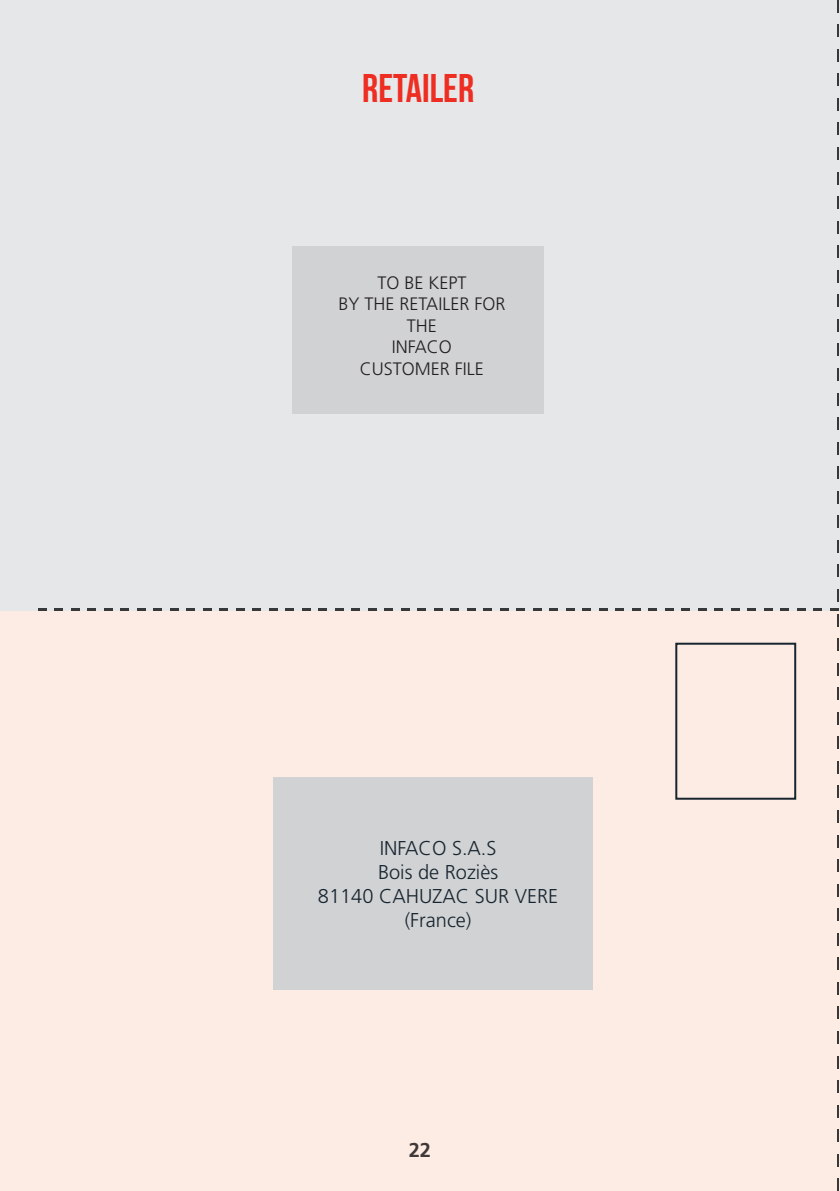
<style>
.page{position:relative;width:840px;height:1191px;background:#fff}
.page>*{position:absolute;margin:0;border:0;box-sizing:border-box;transform-origin:0 0}
.t1{font:700 40px "Bebas Neue";color:#ee2e22}
.t2{font:300 20px/24px "Frutiger Pro";color:#172530;text-align:center}
.t3{font:700 20px "Frutiger Pro";color:#231f20}
.t4{font:300 18px/21.6px "Frutiger Pro";color:#231f20;text-align:center}
</style>
<div class="page">
<div style="left:0;top:610px;width:839px;height:581px;background:#fdece3"></div>
<div style="left:409px;top:1142px;width:21px;height:14px;background:#fdece3"></div>
<div style="left:0;top:0;width:839px;height:610px;background:#e6e7e9"></div>
<div style="left:292px;top:246px;width:251px;height:167px;background:#d1d2d4"></div>
<div style="left:273px;top:777px;width:319px;height:212px;background:#d1d2d4"></div>
<div style="left:675px;top:642px;width:120px;height:157px;border:2px solid #172530"></div>
<svg style="left:813px;top:608px;width:8px;height:2px"></svg>
<svg style="left:797px;top:608px;width:7px;height:2px"></svg>
<svg style="left:780px;top:608px;width:8px;height:2px"></svg>
<svg style="left:764px;top:608px;width:7px;height:2px"></svg>
<svg style="left:747px;top:608px;width:8px;height:2px"></svg>
<svg style="left:731px;top:608px;width:7px;height:2px"></svg>
<svg style="left:714px;top:608px;width:8px;height:2px"></svg>
<svg style="left:698px;top:608px;width:7px;height:2px"></svg>
<svg style="left:681px;top:608px;width:8px;height:2px"></svg>
<svg style="left:665px;top:608px;width:7px;height:2px"></svg>
<svg style="left:648px;top:608px;width:8px;height:2px"></svg>
<svg style="left:632px;top:608px;width:7px;height:2px"></svg>
<svg style="left:615px;top:608px;width:8px;height:2px"></svg>
<svg style="left:599px;top:608px;width:8px;height:2px"></svg>
<svg style="left:582px;top:608px;width:8px;height:2px"></svg>
<svg style="left:566px;top:608px;width:8px;height:2px"></svg>
<svg style="left:549px;top:608px;width:8px;height:2px"></svg>
<svg style="left:533px;top:608px;width:8px;height:2px"></svg>
<svg style="left:516px;top:608px;width:8px;height:2px"></svg>
<svg style="left:500px;top:608px;width:8px;height:2px"></svg>
<svg style="left:483px;top:608px;width:8px;height:2px"></svg>
<svg style="left:467px;top:608px;width:8px;height:2px"></svg>
<svg style="left:450px;top:608px;width:8px;height:2px"></svg>
<svg style="left:434px;top:608px;width:8px;height:2px"></svg>
<svg style="left:417px;top:608px;width:8px;height:2px"></svg>
<svg style="left:401px;top:608px;width:8px;height:2px"></svg>
<svg style="left:384px;top:608px;width:8px;height:2px"></svg>
<svg style="left:368px;top:608px;width:8px;height:2px"></svg>
<svg style="left:335px;top:608px;width:24px;height:2px"></svg>
<svg style="left:285px;top:608px;width:41px;height:2px"></svg>
<svg style="left:236px;top:608px;width:41px;height:2px"></svg>
<svg style="left:186px;top:608px;width:42px;height:2px"></svg>
<svg style="left:137px;top:608px;width:42px;height:2px"></svg>
<svg style="left:120px;top:608px;width:9px;height:2px"></svg>
<svg style="left:87px;top:608px;width:25px;height:2px"></svg>
<svg style="left:71px;top:608px;width:9px;height:2px"></svg>
<svg style="left:38px;top:608px;width:25px;height:2px"></svg>
<svg style="left:836px;top:1178px;width:2px;height:13px"></svg>
<svg style="left:836px;top:1154px;width:2px;height:12px"></svg>
<svg style="left:836px;top:1129px;width:2px;height:12px"></svg>
<svg style="left:836px;top:1105px;width:2px;height:12px"></svg>
<svg style="left:836px;top:1080px;width:2px;height:12px"></svg>
<svg style="left:836px;top:1056px;width:2px;height:12px"></svg>
<svg style="left:836px;top:1031px;width:2px;height:12px"></svg>
<svg style="left:836px;top:1006px;width:2px;height:13px"></svg>
<svg style="left:836px;top:982px;width:2px;height:12px"></svg>
<svg style="left:836px;top:957px;width:2px;height:13px"></svg>
<svg style="left:836px;top:933px;width:2px;height:12px"></svg>
<svg style="left:836px;top:908px;width:2px;height:13px"></svg>
<svg style="left:836px;top:884px;width:2px;height:12px"></svg>
<svg style="left:836px;top:859px;width:2px;height:12px"></svg>
<svg style="left:836px;top:835px;width:2px;height:12px"></svg>
<svg style="left:836px;top:810px;width:2px;height:12px"></svg>
<svg style="left:836px;top:786px;width:2px;height:12px"></svg>
<svg style="left:836px;top:761px;width:2px;height:12px"></svg>
<svg style="left:836px;top:736px;width:2px;height:13px"></svg>
<svg style="left:836px;top:712px;width:2px;height:12px"></svg>
<svg style="left:836px;top:687px;width:2px;height:13px"></svg>
<svg style="left:836px;top:663px;width:2px;height:12px"></svg>
<svg style="left:836px;top:638px;width:2px;height:13px"></svg>
<svg style="left:829px;top:608px;width:9px;height:18px"></svg>
<svg style="left:837px;top:589px;width:1px;height:12px"></svg>
<svg style="left:837px;top:565px;width:1px;height:12px"></svg>
<svg style="left:837px;top:540px;width:1px;height:12px"></svg>
<svg style="left:837px;top:515px;width:1px;height:13px"></svg>
<svg style="left:837px;top:491px;width:1px;height:12px"></svg>
<svg style="left:837px;top:466px;width:1px;height:13px"></svg>
<svg style="left:837px;top:442px;width:1px;height:12px"></svg>
<svg style="left:837px;top:417px;width:1px;height:13px"></svg>
<svg style="left:837px;top:393px;width:1px;height:12px"></svg>
<svg style="left:837px;top:368px;width:1px;height:12px"></svg>
<svg style="left:837px;top:344px;width:1px;height:12px"></svg>
<svg style="left:837px;top:319px;width:1px;height:12px"></svg>
<svg style="left:837px;top:295px;width:1px;height:12px"></svg>
<svg style="left:837px;top:270px;width:1px;height:12px"></svg>
<svg style="left:837px;top:245px;width:1px;height:13px"></svg>
<svg style="left:837px;top:221px;width:1px;height:12px"></svg>
<svg style="left:837px;top:196px;width:1px;height:13px"></svg>
<svg style="left:837px;top:172px;width:1px;height:12px"></svg>
<svg style="left:837px;top:147px;width:1px;height:13px"></svg>
<svg style="left:837px;top:123px;width:1px;height:12px"></svg>
<svg style="left:837px;top:98px;width:1px;height:12px"></svg>
<svg style="left:837px;top:74px;width:1px;height:12px"></svg>
<svg style="left:837px;top:49px;width:1px;height:12px"></svg>
<svg style="left:837px;top:25px;width:1px;height:12px"></svg>
<svg style="left:837px;top:0;width:1px;height:12px"></svg>
<h1 class="t1" style="left:362px;top:66px;width:113px">RETAILER</h1>
<p class="t4" style="left:338px;top:271px;width:168px">TO BE KEPT<br>BY THE RETAILER FOR<br>THE<br>INFACO<br>CUSTOMER FILE</p>
<p class="t2" style="left:318px;top:836px;width:242px">INFACO S.A.S<br>Bois de Roziès<br>81140 CAHUZAC SUR VERE (France)</p>
<p class="t3" style="left:408px;top:1138px;width:24px">22</p>
</div>
